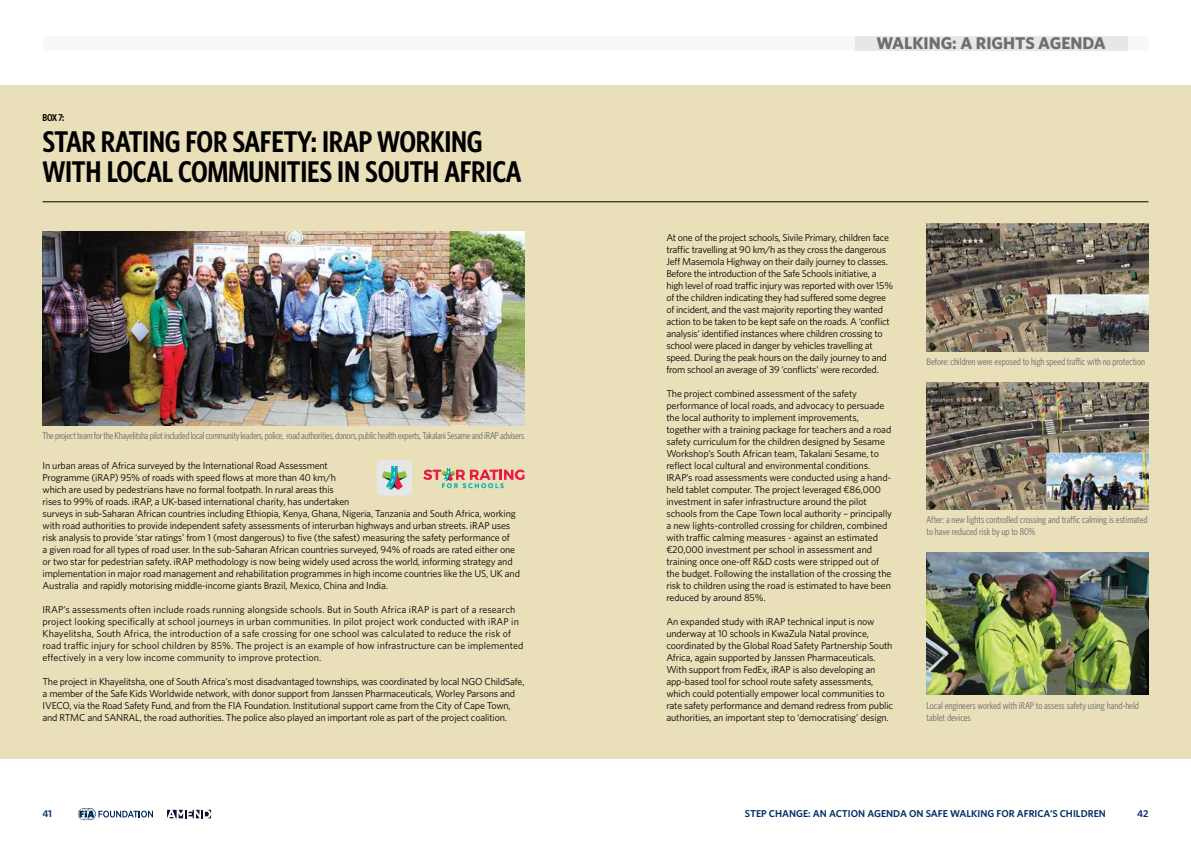
<style>
.page{position:relative;width:1191px;height:842px;background:#fff}
.page>*{position:absolute;margin:0;border:0;box-sizing:border-box;transform-origin:0 0}
.t1{font:600 30px/30px "Whitney Condensed";letter-spacing:-.01em;color:#000}
.t2{font:700 17px "Whitney";color:#6d6e71}
.t3{font:10px/12px "Whitney";letter-spacing:-.015em;color:#000}
.t4{font:10px/12px "Whitney";letter-spacing:.01em;color:#000}
.t5{font:10px/12px "Whitney Condensed";letter-spacing:-.01em;color:#6d6e71}
.t6{font:600 10px "Whitney";color:#002f67}
.t7{font:600 10px "Whitney Condensed";color:#000}
</style>
<div class="page">
<div style="left:0;top:85px;width:1191px;height:673px;background:#e9dfb9"></div>
<hr style="left:43px;top:201px;width:1105px;height:1px;background:#000">
<img style="left:43px;top:231px;width:481px;height:194px">
<svg style="left:78px;top:808px;width:75px;height:12px"></svg>
<div style="left:43px;top:36px;width:1105px;height:14px;background:#f7f8f9"></div>
<div style="left:855px;top:36px;width:272px;height:14px;background:#e7e7e7"></div>
<svg style="left:167px;top:810px;width:44px;height:8px"></svg>
<img style="left:926px;top:224px;width:222px;height:127px">
<img style="left:926px;top:382px;width:222px;height:128px">
<img style="left:926px;top:553px;width:222px;height:141px">
<div style="left:377px;top:460px;width:35px;height:35px;background:#e6e7e8;border-radius:6px"></div>
<svg style="left:382px;top:466px;width:25px;height:24px"></svg>
<svg style="left:423px;top:468px;width:101px;height:20px"></svg>
<p class="t7" style="left:43px;top:112px;width:23px">BOX 7:</p>
<h1 class="t1" style="left:43px;top:125px;width:480px">STAR RATING FOR SAFETY: IRAP WORKING<br>WITH LOCAL COMMUNITIES IN SOUTH AFRICA</h1>
<p class="t5" style="left:43px;top:429px;width:483px">The project team for the Khayelitsha pilot included local community leaders, police, road authorities, donors, public health experts, Takalani Sesame and iRAP advisers</p>
<p class="t3" style="left:43px;top:459px;width:479px">In urban areas of Africa surveyed by the International Road Assessment<br>Programme (iRAP) 95% of roads with speed flows at more than 40 km/h<br>which are used by pedestrians have no formal footpath. In rural areas this<br>rises to 99% of roads. iRAP, a UK-based international charity, has undertaken<br>surveys in sub-Saharan African countries including Ethiopia, Kenya, Ghana, Nigeria, Tanzania and South Africa, working with road authorities to provide independent safety assessments of interurban highways and urban streets. iRAP uses risk analysis to provide ‘star ratings’ from 1 (most dangerous) to five (the safest) measuring the safety performance of<br>a given road for all types of road user. In the sub-Saharan African countries surveyed, 94% of roads are rated either one or two star for pedestrian safety. iRAP methodology is now being widely used across the world, informing strategy and implementation in major road management and rehabilitation programmes in high income countries like the US, UK and Australia and rapidly motorising middle-income giants Brazil, Mexico, China and India.</p>
<p class="t4" style="left:43px;top:603px;width:482px">IRAP’s assessments often include roads running alongside schools. But in South Africa iRAP is part of a research project looking specifically at school journeys in urban communities. In pilot project work conducted with iRAP in Khayelitsha, South Africa, the introduction of a safe crossing for one school was calculated to reduce the risk of road traffic injury for school children by 85%. The project is an example of how infrastructure can be implemented effectively in a very low income community to improve protection.</p>
<p class="t3" style="left:43px;top:675px;width:483px">The project in Khayelitsha, one of South Africa’s most disadvantaged townships, was coordinated by local NGO ChildSafe, a member of the Safe Kids Worldwide network, with donor support from Janssen Pharmaceuticals, Worley Parsons and IVECO, via the Road Safety Fund, and from the FIA Foundation. Institutional support came from the City of Cape Town, and RTMC and SANRAL, the road authorities. The police also played an important role as part of the project coalition.</p>
<h2 class="t2" style="left:876px;top:32px;width:231px">WALKING: A RIGHTS AGENDA</h2>
<p class="t3" style="left:666px;top:231px;width:228px">At one of the project schools, Sivile Primary, children face traffic travelling at 90 km/h as they cross the dangerous Jeff Masemola Highway on their daily journey to classes.<br>Before the introduction of the Safe Schools initiative, a high level of road traffic injury was reported with over 15% of the children indicating they had suffered some degree of incident, and the vast majority reporting they wanted action to be taken to be kept safe on the roads. A ‘conflict analysis’ identified instances where children crossing to school were placed in danger by vehicles travelling at speed. During the peak hours on the daily journey to and from school an average of 39 ‘conflicts’ were recorded.</p>
<p class="t3" style="left:666px;top:387px;width:227px">The project combined assessment of the safety performance of local roads, and advocacy to persuade the local authority to implement improvements, together with a training package for teachers and a road safety curriculum for the children designed by Sesame Workshop’s South African team, Takalani Sesame, to reflect local cultural and environmental conditions.<br>IRAP’s road assessments were conducted using a hand&shy;held tablet computer. The project leveraged €86,000 investment in safer infrastructure around the pilot schools from the Cape Town local authority – principally a new lights-controlled crossing for children, combined with traffic calming measures - against an estimated €20,000 investment per school in assessment and training once one-off R&amp;D costs were stripped out of the budget. Following the installation of the crossing the risk to children using the road is estimated to have been reduced by around 85%.</p>
<p class="t3" style="left:666px;top:615px;width:228px">An expanded study with iRAP technical input is now underway at 10 schools in KwaZula Natal province, coordinated by the Global Road Safety Partnership South Africa, again supported by Janssen Pharmaceuticals.<br>With support from FedEx, iRAP is also developing an app-based tool for school route safety assessments, which could potentially empower local communities to rate safety performance and demand redress from public authorities, an important step to ‘democratising’ design.</p>
<p class="t5" style="left:926px;top:355px;width:220px">Before: children were exposed to high speed traffic with no protection</p>
<p class="t5" style="left:926px;top:513px;width:223px">After: a new lights controlled crossing and traffic calming is estimated to have reduced risk by up to 80%</p>
<p class="t5" style="left:926px;top:699px;width:214px">Local engineers worked with iRAP to assess safety using hand-held tablet devices</p>
<p class="t6" style="left:43px;top:807px;width:11px">41</p>
<p class="t6" style="left:745px;top:807px;width:362px">STEP CHANGE: AN ACTION AGENDA ON SAFE WALKING FOR AFRICA’S CHILDREN</p>
<p class="t6" style="left:1137px;top:807px;width:13px">42</p>
</div>
